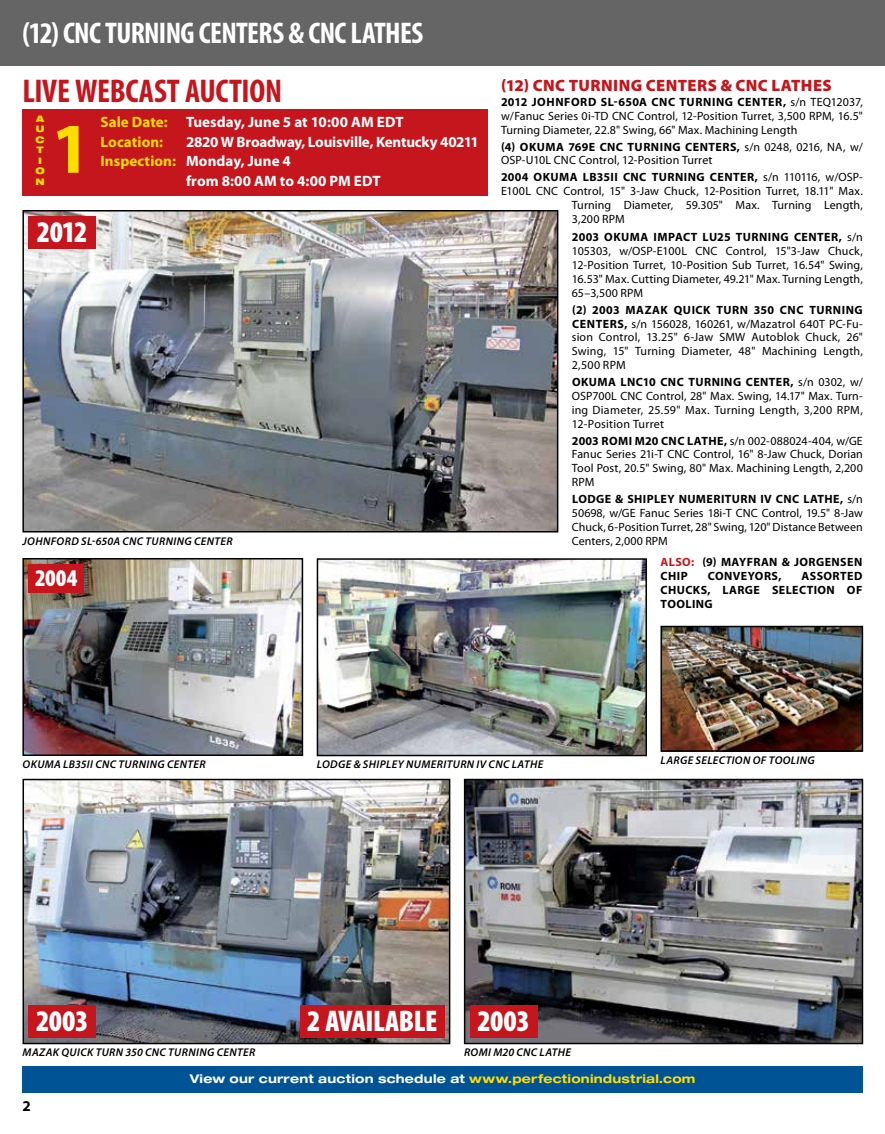
<style>
.page{position:relative;width:885px;height:1134px;background:#fff}
.page>*{position:absolute;margin:0;border:0;box-sizing:border-box;transform-origin:0 0}
.t1{font:700 72px "Myriad Pro";color:#fd0}
.t2{font:700 condensed 33px "Myriad Pro";letter-spacing:-.01em;color:#c4161c}
.t3{font:700 condensed 30px "Myriad Pro";letter-spacing:-.02em;color:#fff}
.t4{font:900 condensed 30px "Myriad Pro";letter-spacing:-.02em;color:#fff}
.t5{font:900 condensed 24px "Myriad Pro";color:#fff}
.t6{font:900 16.5px "Myriad Pro";letter-spacing:.025em;color:#c4161c}
.t7{font:700 15px/19.5px "Myriad Pro";letter-spacing:.005em;color:#fff}
.t8{font:700 15px "Myriad Pro";letter-spacing:-.015em;color:#fff}
.t9{font:700 15px "Myriad";color:#000}
.t10{font:12px/13.8px "Myriad Pro";letter-spacing:.01em;color:#000;text-align:justify}
.t11{font:700 12px/13.8px "Myriad Pro";letter-spacing:.035em;color:#000}
.t12{font:700 expanded 12px "Helvetica Neue";letter-spacing:.02em;color:#fff}
.t13{font:italic 600 11.25px "Myriad Pro";letter-spacing:.03em;color:#000}
.t14{font:900 expanded 9px/10.5px "Helvetica Neue";color:#fd0;text-align:center}
.s1{color:#fd0}
.s2{font-weight:700}
.s3{font-weight:400}
.s4{color:#c4161c}
</style>
<div class="page">
<div style="left:0;top:0;width:884px;height:66px;background:#656565"></div>
<div style="left:22px;top:1066px;width:840px;height:28px;background:#005495"></div>
<img style="left:25px;top:213px;width:530px;height:316px">
<div style="left:22px;top:210px;width:536px;height:322px;border:2px solid #000"></div>
<img style="left:25px;top:782px;width:422px;height:259px">
<div style="left:22px;top:779px;width:428px;height:265px;border:2px solid #000"></div>
<img style="left:467px;top:782px;width:392px;height:259px">
<div style="left:464px;top:779px;width:398px;height:265px;border:2px solid #000"></div>
<img style="left:319px;top:561px;width:324px;height:192px">
<div style="left:316px;top:558px;width:330px;height:198px;border:2px solid #000"></div>
<img style="left:25px;top:561px;width:275px;height:192px">
<div style="left:22px;top:558px;width:281px;height:198px;border:2px solid #000"></div>
<img style="left:663px;top:629px;width:196px;height:120px">
<div style="left:660px;top:626px;width:202px;height:126px;border:2px solid #000"></div>
<div style="left:22px;top:110px;width:465px;height:86px;background:#c4161c"></div>
<div style="left:300px;top:1005px;width:144px;height:33px;background:#c4161c"></div>
<div style="left:28px;top:564px;width:56px;height:28px;background:#c4161c"></div>
<div style="left:28px;top:1005px;width:68px;height:33px;background:#c4161c"></div>
<div style="left:470px;top:1005px;width:67px;height:33px;background:#c4161c"></div>
<div style="left:28px;top:216px;width:68px;height:33px;background:#c4161c"></div>
<h3 class="t3" style="left:22px;top:16px;width:402px">(12) CNC TURNING CENTERS &amp; CNC LATHES</h3>
<h2 class="t2" style="left:22px;top:73px;width:261px">LIVE WEBCAST AUCTION</h2>
<h1 class="t1" style="left:51px;top:108px;width:41px">1</h1>
<p class="t14" style="left:36px;top:113px;width:11px">A<br>U<br>C<br>T<br>I<br>O<br>N</p>
<p class="t7" style="left:100px;top:113px;width:304px"><span class="s1">Sale Date:</span> Tuesday, June 5 at 10:00 AM EDT<br><span class="s1">Location:</span></p>
<p class="t8" style="left:186px;top:133px;width:294px">2820 W Broadway, Louisville, Kentucky 40211</p>
<p class="t7" style="left:100px;top:152px;width:192px"><span class="s1">Inspection:</span> Monday, June 4</p>
<p class="t7" style="left:186px;top:171px;width:196px">from 8:00 AM to 4:00 PM EDT</p>
<h3 class="t4" style="left:37px;top:216px;width:52px">2012</h3>
<p class="t13" style="left:23px;top:535px;width:211px">JOHNFORD SL-650A CNC TURNING CENTER</p>
<h3 class="t5" style="left:35px;top:565px;width:44px">2004</h3>
<h3 class="t6" style="left:501px;top:76px;width:332px">(12) CNC TURNING CENTERS &amp; CNC LATHES</h3>
<p class="t10" style="left:501px;top:95px;width:363px"><span class="s2">2012 JOHNFORD SL-650A CNC TURNING CENTER,</span> s/n TEQ12037, w/Fanuc Series 0i-TD CNC Control, 12-Position Turret, 3,500 RPM, 16.5" Turning Diameter, 22.8" Swing, 66" Max. Machining Length</p>
<p class="t10" style="left:501px;top:140px;width:363px"><span class="s2">(4) OKUMA 769E CNC TURNING CENTERS,</span> s/n 0248, 0216, NA, w/<br>OSP-U10L CNC Control, 12-Position Turret</p>
<p class="t11" style="left:501px;top:171px;width:363px">2004 OKUMA LB35II CNC TURNING CENTER, <span class="s3">s/n 110116, w/OSP-</span></p>
<p class="t10" style="left:501px;top:185px;width:363px">E100L CNC Control, 15" 3-Jaw Chuck, 12-Position Turret, 18.11" Max.</p>
<p class="t10" style="left:571px;top:198px;width:292px">Turning Diameter, 59.305" Max. Turning Length,</p>
<p class="t10" style="left:571px;top:212px;width:54px">3,200 RPM</p>
<p class="t10" style="left:571px;top:231px;width:292px"><span class="s2">2003 OKUMA IMPACT LU25 TURNING CENTER,</span> s/n 105303, w/OSP-E100L CNC Control, 15"3-Jaw Chuck, 12-Position Turret, 10-Position Sub Turret, 16.54" Swing, 16.53" Max. Cutting Diameter, 49.21" Max. Turning Length, 65–3,500 RPM</p>
<p class="t10" style="left:571px;top:303px;width:292px"><span class="s2">(2) 2003 MAZAK QUICK TURN 350 CNC TURNING CENTERS,</span> s/n 156028, 160261, w/Mazatrol 640T PC-Fu&shy;sion Control, 13.25" 6-Jaw SMW Autoblok Chuck, 26" Swing, 15" Turning Diameter, 48" Machining Length, 2,500 RPM</p>
<p class="t10" style="left:571px;top:375px;width:292px"><span class="s2">OKUMA LNC10 CNC TURNING CENTER,</span> s/n 0302, w/ OSP700L CNC Control, 28" Max. Swing, 14.17" Max. Turn&shy;ing Diameter, 25.59" Max. Turning Length, 3,200 RPM, 12-Position Turret</p>
<p class="t10" style="left:571px;top:434px;width:292px"><span class="s2">2003 ROMI M20 CNC LATHE,</span> s/n 002-088024-404, w/GE Fanuc Series 21i-T CNC Control, 16" 8-Jaw Chuck, Dorian Tool Post, 20.5" Swing, 80" Max. Machining Length, 2,200<br>RPM</p>
<p class="t10" style="left:571px;top:492px;width:292px"><span class="s2">LODGE &amp; SHIPLEY NUMERITURN IV CNC LATHE,</span> s/n 50698, w/GE Fanuc Series 18i-T CNC Control, 19.5" 8-Jaw Chuck, 6-Position Turret, 28" Swing, 120" Distance Between Centers, 2,000 RPM</p>
<p class="t11" style="left:660px;top:556px;width:203px"><span class="s4">ALSO:</span> (9) MAYFRAN &amp; JORGENSEN<br>CHIP</p>
<p class="t11" style="left:660px;top:569px;width:203px;text-align:justify;text-indent:141px">ASSORTED CHUCKS, LARGE SELECTION OF TOOLING</p>
<p class="t11" style="left:707px;top:569px;width:75px">CONVEYORS,</p>
<p class="t13" style="left:23px;top:758px;width:184px">OKUMA LB35II CNC TURNING CENTER</p>
<p class="t13" style="left:317px;top:758px;width:228px">LODGE &amp; SHIPLEY NUMERITURN IV CNC LATHE</p>
<p class="t13" style="left:660px;top:754px;width:156px">LARGE SELECTION OF TOOLING</p>
<h3 class="t4" style="left:307px;top:1005px;width:132px">2 AVAILABLE</h3>
<h3 class="t4" style="left:36px;top:1005px;width:54px">2003</h3>
<h3 class="t4" style="left:477px;top:1005px;width:54px">2003</h3>
<p class="t13" style="left:23px;top:1046px;width:234px">MAZAK QUICK TURN 350 CNC TURNING CENTER</p>
<p class="t13" style="left:464px;top:1046px;width:109px">ROMI M20 CNC LATHE</p>
<p class="t9" style="left:22px;top:1098px;width:10px">2</p>
<p class="t12" style="left:190px;top:1071px;width:507px">View our current auction schedule at <span class="s1">www.perfectionindustrial.com</span></p>
</div>
